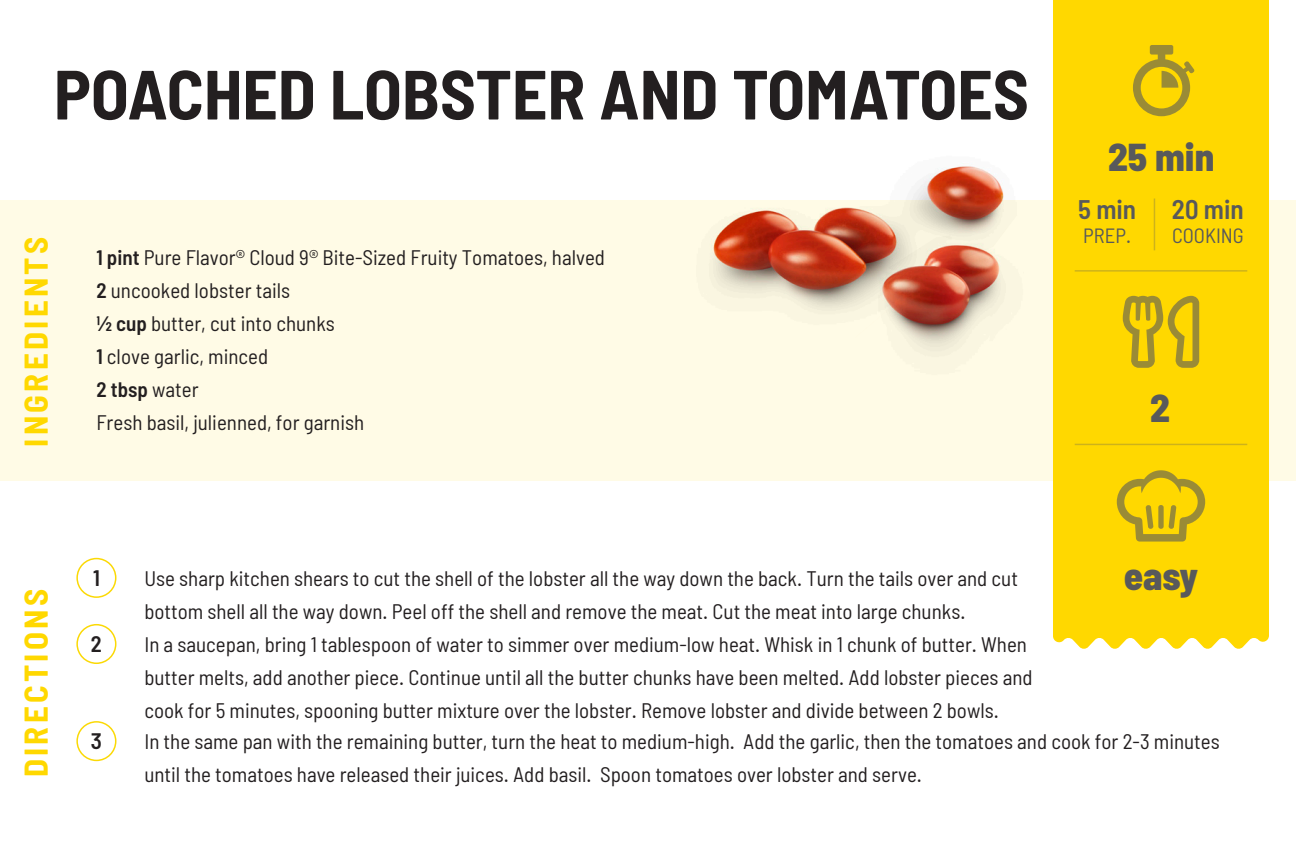
<style>
.page{position:relative;width:1296px;height:864px;background:#fff}
.page>*{position:absolute;margin:0;border:0;box-sizing:border-box;transform-origin:0 0}
.t1{font:700 semi-condensed 69.6px "Barlow";color:#231f20}
.t2{font:800 semi-condensed 39px "Barlow";color:#58595b}
.t3{font:700 semi-condensed 33px "Barlow";letter-spacing:.1em;color:#ffd800}
.t4{font:600 semi-condensed 27px "Barlow";color:#58595b}
.t5{font:600 semi-condensed 22.5px "Barlow";color:#231f20}
.t6{font:semi-condensed 21px/32.7px "Barlow";color:#231f20}
.t7{font:semi-condensed 20.7px "Barlow";color:#58595b}
.s1{font-weight:600}
</style>
<div class="page">
<div style="left:0;top:200px;width:1296px;height:281px;background:#fffbe6"></div>
<div style="left:1053px;top:0;width:216px;height:649px;background:#ffd800"></div>
<svg style="left:1123px;top:296px;width:76px;height:72px;background:#d2b517"></svg>
<svg style="left:1117px;top:470px;width:88px;height:72px;background:#ddbe11"></svg>
<div style="left:1158px;top:505px;width:6px;height:24px;background:#9a8b36;border-radius:2px"></div>
<svg style="left:1133px;top:45px;width:61px;height:71px;background:#d5b815"></svg>
<hr style="left:1075px;top:270px;width:172px;height:2px;background:#58595b">
<hr style="left:1075px;top:444px;width:172px;height:1px;background:#58595b">
<hr style="left:1154px;top:199px;width:1px;height:51px;background:#58595b">
<div style="left:76px;top:558px;width:40px;height:40px;border:2px solid #fbd905;border-radius:50%"></div>
<div style="left:76px;top:624px;width:40px;height:40px;border:2px solid #fbd905;border-radius:50%"></div>
<div style="left:76px;top:721px;width:40px;height:40px;border:2px solid #fbd905;border-radius:50%"></div>
<img style="left:710px;top:123px;width:347px;height:187px">
<img style="left:818px;top:226px;width:257px;height:173px">
<h1 class="t1" style="left:54px;top:51px;width:976px">POACHED LOBSTER AND TOMATOES</h1>
<h3 class="t3" style="left:15px;top:447px;width:211px;rotate:-90deg">INGREDIENTS</h3>
<p class="t6" style="left:96px;top:240px;width:510px"><span class="s1">1 pint</span> Pure Flavor® Cloud 9® Bite-Sized Fruity Tomatoes, halved<br><span class="s1">2</span> uncooked lobster tails<br><span class="s1">½ cup</span> butter, cut into chunks<br><span class="s1">1</span> clove garlic, minced<br><span class="s1">2 tbsp</span> water<br>Fresh basil, julienned, for garnish</p>
<h2 class="t2" style="left:1108px;top:133px;width:108px">25 min</h2>
<p class="t4" style="left:1078px;top:192px;width:60px">5 min</p>
<p class="t7" style="left:1083px;top:223px;width:49px">PREP.</p>
<p class="t4" style="left:1172px;top:192px;width:73px">20 min</p>
<p class="t7" style="left:1172px;top:223px;width:73px">COOKING</p>
<h2 class="t2" style="left:1150px;top:383px;width:21px">2</h2>
<h3 class="t3" style="left:15px;top:777px;width:190px;rotate:-90deg">DIRECTIONS</h3>
<p class="t5" style="left:93px;top:564px;width:8px">1</p>
<p class="t5" style="left:91px;top:630px;width:12px">2</p>
<p class="t5" style="left:91px;top:727px;width:13px">3</p>
<h2 class="t2" style="left:1124px;top:552px;width:76px">easy</h2>
<p class="t6" style="left:144px;top:562px;width:1077px">Use sharp kitchen shears to cut the shell of the lobster all the way down the back. Turn the tails over and cut<br>bottom shell all the way down. Peel off the shell and remove the meat. Cut the meat into large chunks.<br>In a saucepan, bring 1 tablespoon of water to simmer over medium-low heat. Whisk in 1 chunk of butter. When<br>butter melts, add another piece. Continue until all the butter chunks have been melted. Add lobster pieces and<br>cook for 5 minutes, spooning butter mixture over the lobster. Remove lobster and divide between 2 bowls.<br>In the same pan with the remaining butter, turn the heat to medium-high. Add the garlic, then the tomatoes and cook for 2-3 minutes until the tomatoes have released their juices. Add basil. Spoon tomatoes over lobster and serve.</p>
</div>
